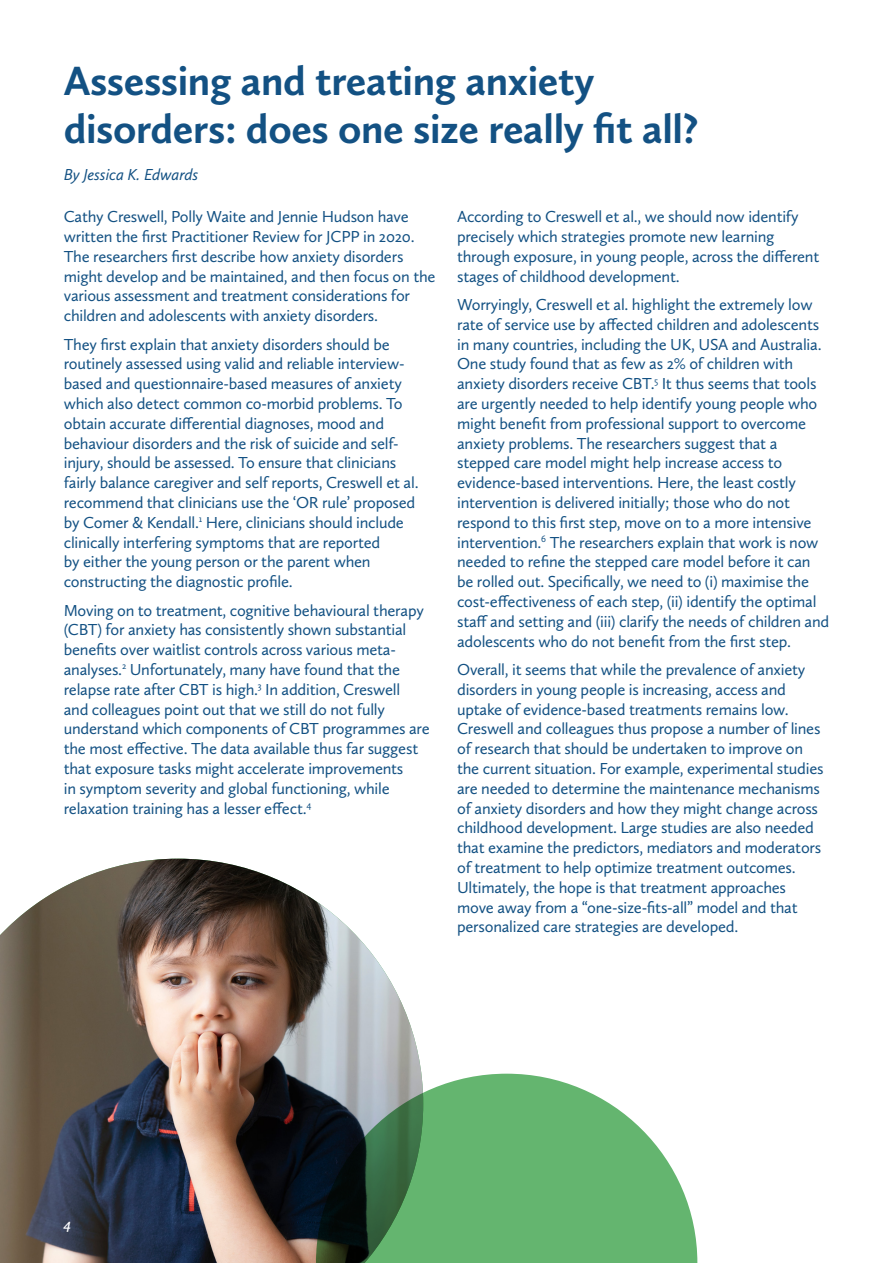
<style>
.page{position:relative;width:893px;height:1263px;background:#fff}
.page>*{position:absolute;margin:0;border:0;box-sizing:border-box;transform-origin:0 0}
.t1{font:700 42px/48px "Calluna Sans";letter-spacing:-.01em;color:#135183}
.t2{font:16.5px/19.8px "Calluna Sans";letter-spacing:-.015em;color:#135183}
.t3{font:italic 16.5px "Calluna Sans";letter-spacing:-.01em;color:#135183}
.t4{font:italic 600 15px "Calluna Sans";color:#fff}
</style>
<div class="page">
<img style="left:0;top:859px;width:422px;height:404px">
<svg style="left:316px;top:1074px;width:381px;height:189px;background:#6ba575"></svg>
<h1 class="t1" style="left:64px;top:56px;width:636px">Assessing and treating anxiety disorders: does one size really fit all?</h1>
<p class="t3" style="left:64px;top:165px;width:136px">By Jessica K. Edwards</p>
<p class="t2" style="left:64px;top:207px;width:373px">Cathy Creswell, Polly Waite and Jennie Hudson have written the first Practitioner Review for JCPP in 2020.<br>The researchers first describe how anxiety disorders might develop and be maintained, and then focus on the various assessment and treatment considerations for children and adolescents with anxiety disorders.</p>
<p class="t2" style="left:64px;top:334px;width:356px">They first explain that anxiety disorders should be routinely assessed using valid and reliable interview&shy;based and questionnaire-based measures of anxiety which also detect common co-morbid problems. To obtain accurate differential diagnoses, mood and behaviour disorders and the risk of suicide and self&shy;injury, should be assessed. To ensure that clinicians fairly balance caregiver and self reports, Creswell et al. recommend that clinicians use the ‘OR rule’ proposed by Comer &amp; Kendall.<sup>1</sup> Here, clinicians should include clinically interfering symptoms that are reported<br>by either the young person or the parent when constructing the diagnostic profile.</p>
<p class="t2" style="left:64px;top:600px;width:367px">Moving on to treatment, cognitive behavioural therapy (CBT) for anxiety has consistently shown substantial benefits over waitlist controls across various meta&shy;analyses.<sup>2</sup> Unfortunately, many have found that the relapse rate after CBT is high.<sup>3</sup> In addition, Creswell<br>and colleagues point out that we still do not fully understand which components of CBT programmes are the most effective. The data available thus far suggest that exposure tasks might accelerate improvements<br>in symptom severity and global functioning, while relaxation training has a lesser effect.<sup>4</sup></p>
<p class="t2" style="left:457px;top:207px;width:364px">According to Creswell et al., we should now identify precisely which strategies promote new learning through exposure, in young people, across the different stages of childhood development.</p>
<p class="t2" style="left:457px;top:294px;width:374px">Worryingly, Creswell et al. highlight the extremely low rate of service use by affected children and adolescents in many countries, including the UK, USA and Australia.<br>One study found that as few as 2% of children with anxiety disorders receive CBT.<sup>5</sup> It thus seems that tools are urgently needed to help identify young people who might benefit from professional support to overcome anxiety problems. The researchers suggest that a stepped care model might help increase access to evidence-based interventions. Here, the least costly intervention is delivered initially; those who do not respond to this first step, move on to a more intensive intervention.<sup>6</sup> The researchers explain that work is now needed to refine the stepped care model before it can be rolled out. Specifically, we need to (i) maximise the cost-effectiveness of each step, (ii) identify the optimal staff and setting and (iii) clarify the needs of children and adolescents who do not benefit from the first step.</p>
<p class="t2" style="left:457px;top:659px;width:368px">Overall, it seems that while the prevalence of anxiety disorders in young people is increasing, access and uptake of evidence-based treatments remains low.<br>Creswell and colleagues thus propose a number of lines of research that should be undertaken to improve on the current situation. For example, experimental studies are needed to determine the maintenance mechanisms of anxiety disorders and how they might change across childhood development. Large studies are also needed that examine the predictors, mediators and moderators of treatment to help optimize treatment outcomes.<br>Ultimately, the hope is that treatment approaches move away from a “one-size-fits-all” model and that personalized care strategies are developed.</p>
<p class="t4" style="left:64px;top:1214px;width:9px">4</p>
</div>
